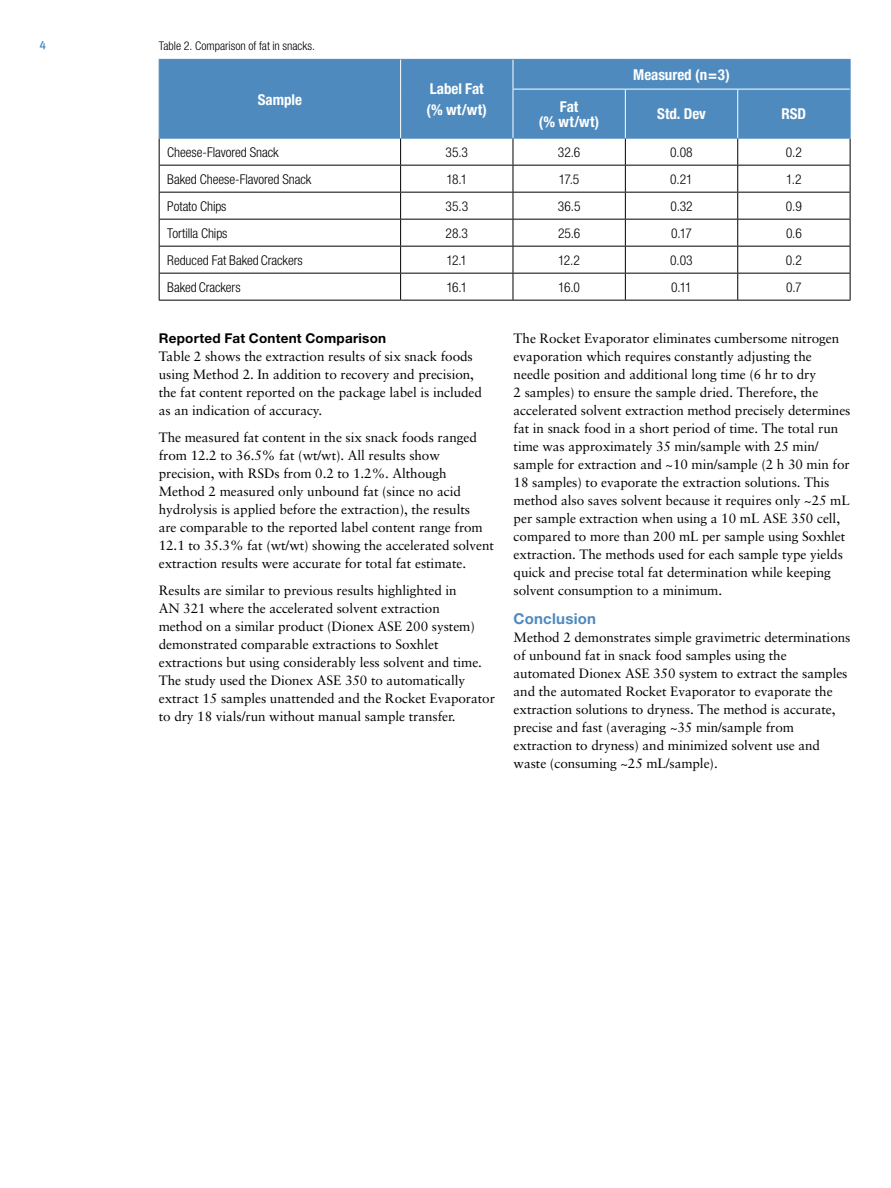
<style>
.page{position:relative;width:891px;height:1188px;background:#fff}
.page>*{position:absolute;margin:0;border:0;box-sizing:border-box;transform-origin:0 0}
.t1{font:700 condensed 15px/21px "Helvetica Neue";letter-spacing:-.005em;color:#fff}
.t2{font:700 15px "Helvetica Neue";letter-spacing:.015em;color:#4f8abe}
.t3{font:13.5px/18px "Sabon";letter-spacing:-.005em;color:#000}
.t4{font:300 condensed 13.5px "Helvetica Neue";letter-spacing:-.005em;color:#000}
.t5{font:700 13.5px "Helvetica Neue";letter-spacing:.02em;color:#000}
.t6{font:300 condensed 12px "Helvetica Neue";color:#000}
.t7{font:12px "Meta Medium LF";color:#4f8abe}
</style>
<div class="page">
<div style="left:160px;top:60px;width:690px;height:78px;background:#4f8abe"></div>
<hr style="left:159px;top:165px;width:242px;height:1px;background:#000">
<hr style="left:401px;top:165px;width:112px;height:1px;background:#000">
<hr style="left:513px;top:165px;width:112px;height:1px;background:#000">
<hr style="left:625px;top:165px;width:113px;height:1px;background:#000">
<hr style="left:738px;top:165px;width:113px;height:1px;background:#000">
<hr style="left:159px;top:192px;width:242px;height:1px;background:#000">
<hr style="left:401px;top:192px;width:112px;height:1px;background:#000">
<hr style="left:513px;top:192px;width:112px;height:1px;background:#000">
<hr style="left:625px;top:192px;width:113px;height:1px;background:#000">
<hr style="left:738px;top:192px;width:113px;height:1px;background:#000">
<hr style="left:159px;top:219px;width:242px;height:1px;background:#000">
<hr style="left:401px;top:219px;width:112px;height:1px;background:#000">
<hr style="left:513px;top:219px;width:112px;height:1px;background:#000">
<hr style="left:625px;top:219px;width:113px;height:1px;background:#000">
<hr style="left:738px;top:219px;width:113px;height:1px;background:#000">
<hr style="left:159px;top:246px;width:242px;height:1px;background:#000">
<hr style="left:401px;top:246px;width:112px;height:1px;background:#000">
<hr style="left:513px;top:246px;width:112px;height:1px;background:#000">
<hr style="left:625px;top:246px;width:113px;height:1px;background:#000">
<hr style="left:738px;top:246px;width:113px;height:1px;background:#000">
<hr style="left:159px;top:273px;width:242px;height:1px;background:#000">
<svg style="left:159px;top:139px;width:1px;height:161px"></svg>
<hr style="left:401px;top:273px;width:112px;height:1px;background:#000">
<svg style="left:400px;top:139px;width:1px;height:161px"></svg>
<hr style="left:513px;top:273px;width:112px;height:1px;background:#000">
<svg style="left:513px;top:139px;width:1px;height:161px"></svg>
<hr style="left:625px;top:273px;width:113px;height:1px;background:#000">
<svg style="left:625px;top:139px;width:1px;height:161px"></svg>
<hr style="left:738px;top:273px;width:113px;height:1px;background:#000">
<svg style="left:737px;top:139px;width:1px;height:161px"></svg>
<svg style="left:850px;top:139px;width:1px;height:161px"></svg>
<hr style="left:159px;top:300px;width:242px;height:1px;background:#000">
<hr style="left:401px;top:300px;width:112px;height:1px;background:#000">
<hr style="left:513px;top:300px;width:112px;height:1px;background:#000">
<hr style="left:625px;top:300px;width:113px;height:1px;background:#000">
<hr style="left:738px;top:300px;width:113px;height:1px;background:#000">
<hr style="left:159px;top:59px;width:242px;height:1px;background:#4f8abe">
<svg style="left:159px;top:60px;width:1px;height:29px"></svg>
<hr style="left:159px;top:89px;width:1px;height:49px;background:#4f8abe">
<hr style="left:401px;top:59px;width:112px;height:1px;background:#4f8abe">
<hr style="left:401px;top:138px;width:112px;height:1px;background:#4f8abe">
<hr style="left:513px;top:59px;width:112px;height:1px;background:#4f8abe">
<hr style="left:625px;top:59px;width:113px;height:1px;background:#4f8abe">
<hr style="left:738px;top:59px;width:113px;height:1px;background:#4f8abe">
<svg style="left:850px;top:60px;width:1px;height:29px"></svg>
<hr style="left:159px;top:138px;width:242px;height:1px;background:#4f8abe">
<hr style="left:850px;top:89px;width:1px;height:49px;background:#4f8abe">
<hr style="left:513px;top:138px;width:112px;height:1px;background:#4f8abe">
<hr style="left:625px;top:138px;width:113px;height:1px;background:#4f8abe">
<hr style="left:738px;top:138px;width:113px;height:1px;background:#4f8abe">
<svg style="left:400px;top:60px;width:1px;height:29px"></svg>
<hr style="left:400px;top:89px;width:1px;height:49px;background:#fff">
<svg style="left:513px;top:60px;width:1px;height:29px"></svg>
<hr style="left:513px;top:89px;width:112px;height:1px;background:#fff">
<hr style="left:513px;top:89px;width:1px;height:49px;background:#fff">
<hr style="left:625px;top:89px;width:113px;height:1px;background:#fff">
<hr style="left:625px;top:89px;width:1px;height:49px;background:#fff">
<hr style="left:738px;top:89px;width:112px;height:1px;background:#fff">
<hr style="left:737px;top:89px;width:1px;height:49px;background:#fff">
<p class="t7" style="left:40px;top:38px;width:8px">4</p>
<p class="t6" style="left:159px;top:39px;width:158px">Table 2. Comparison of fat in snacks.</p>
<p class="t1" style="left:258px;top:89px;width:46px">Sample</p>
<p class="t1" style="left:427px;top:78px;width:62px">Label Fat (% wt/wt)</p>
<p class="t1" style="left:633px;top:64px;width:98px">Measured (n=3)</p>
<p class="t1" style="left:539px;top:99px;width:62px;line-height:15px;text-align:center">Fat<br>(% wt/wt)</p>
<p class="t1" style="left:657px;top:103px;width:50px">Std. Dev</p>
<p class="t1" style="left:782px;top:103px;width:26px">RSD</p>
<p class="t4" style="left:167px;top:145px;width:113px">Cheese-Flavored Snack</p>
<p class="t4" style="left:445px;top:145px;width:24px">35.3</p>
<p class="t4" style="left:558px;top:145px;width:24px">32.6</p>
<p class="t4" style="left:670px;top:145px;width:24px">0.08</p>
<p class="t4" style="left:786px;top:145px;width:18px">0.2</p>
<p class="t4" style="left:167px;top:172px;width:146px">Baked Cheese-Flavored Snack</p>
<p class="t4" style="left:446px;top:172px;width:22px">18.1</p>
<p class="t4" style="left:559px;top:172px;width:22px">17.5</p>
<p class="t4" style="left:670px;top:172px;width:24px">0.21</p>
<p class="t4" style="left:786px;top:172px;width:17px">1.2</p>
<p class="t4" style="left:167px;top:199px;width:61px">Potato Chips</p>
<p class="t4" style="left:445px;top:199px;width:24px">35.3</p>
<p class="t4" style="left:558px;top:199px;width:24px">36.5</p>
<p class="t4" style="left:670px;top:199px;width:24px">0.32</p>
<p class="t4" style="left:786px;top:199px;width:17px">0.9</p>
<p class="t4" style="left:167px;top:226px;width:62px">Tortilla Chips</p>
<p class="t4" style="left:446px;top:226px;width:24px">28.3</p>
<p class="t4" style="left:558px;top:226px;width:24px">25.6</p>
<p class="t4" style="left:671px;top:226px;width:22px">0.17</p>
<p class="t4" style="left:786px;top:226px;width:17px">0.6</p>
<p class="t4" style="left:167px;top:253px;width:137px">Reduced Fat Baked Crackers</p>
<p class="t4" style="left:446px;top:253px;width:22px">12.1</p>
<p class="t4" style="left:558px;top:253px;width:23px">12.2</p>
<p class="t4" style="left:670px;top:253px;width:24px">0.03</p>
<p class="t4" style="left:786px;top:253px;width:18px">0.2</p>
<p class="t4" style="left:167px;top:280px;width:75px">Baked Crackers</p>
<p class="t4" style="left:446px;top:280px;width:22px">16.1</p>
<p class="t4" style="left:558px;top:280px;width:23px">16.0</p>
<p class="t4" style="left:671px;top:280px;width:22px">0.11</p>
<p class="t4" style="left:786px;top:280px;width:17px">0.7</p>
<p class="t5" style="left:159px;top:330px;width:229px">Reported Fat Content Comparison</p>
<p class="t3" style="left:159px;top:347px;width:325px">Table 2 shows the extraction results of six snack foods using Method 2. In addition to recovery and precision, the fat content reported on the package label is included as an indication of accuracy.</p>
<p class="t3" style="left:159px;top:428px;width:337px">The measured fat content in the six snack foods ranged from 12.2 to 36.5% fat (wt/wt). All results show precision, with RSDs from 0.2 to 1.2%. Although Method 2 measured only unbound fat (since no acid hydrolysis is applied before the extraction), the results<br>are comparable to the reported label content range from 12.1 to 35.3% fat (wt/wt) showing the accelerated solvent extraction results were accurate for total fat estimate.</p>
<p class="t3" style="left:159px;top:581px;width:338px">Results are similar to previous results highlighted in<br>AN 321 where the accelerated solvent extraction<br>method on a similar product (Dionex ASE 200 system) demonstrated comparable extractions to Soxhlet extractions but using considerably less solvent and time.<br>The study used the Dionex ASE 350 to automatically extract 15 samples unattended and the Rocket Evaporator to dry 18 vials/run without manual sample transfer.</p>
<p class="t3" style="left:514px;top:329px;width:338px">The Rocket Evaporator eliminates cumbersome nitrogen evaporation which requires constantly adjusting the needle position and additional long time (6 hr to dry<br>2 samples) to ensure the sample dried. Therefore, the accelerated solvent extraction method precisely determines fat in snack food in a short period of time. The total run time was approximately 35 min/sample with 25 min/ sample for extraction and ~10 min/sample (2 h 30 min for 18 samples) to evaporate the extraction solutions. This method also saves solvent because it requires only ~25 mL per sample extraction when using a 10 mL ASE 350 cell, compared to more than 200 mL per sample using Soxhlet extraction. The methods used for each sample type yields quick and precise total fat determination while keeping solvent consumption to a minimum.</p>
<p class="t2" style="left:514px;top:609px;width:84px">Conclusion</p>
<p class="t3" style="left:514px;top:628px;width:338px">Method 2 demonstrates simple gravimetric determinations of unbound fat in snack food samples using the automated Dionex ASE 350 system to extract the samples and the automated Rocket Evaporator to evaporate the extraction solutions to dryness. The method is accurate, precise and fast (averaging ~35 min/sample from extraction to dryness) and minimized solvent use and waste (consuming ~25 mL/sample).</p>
</div>
